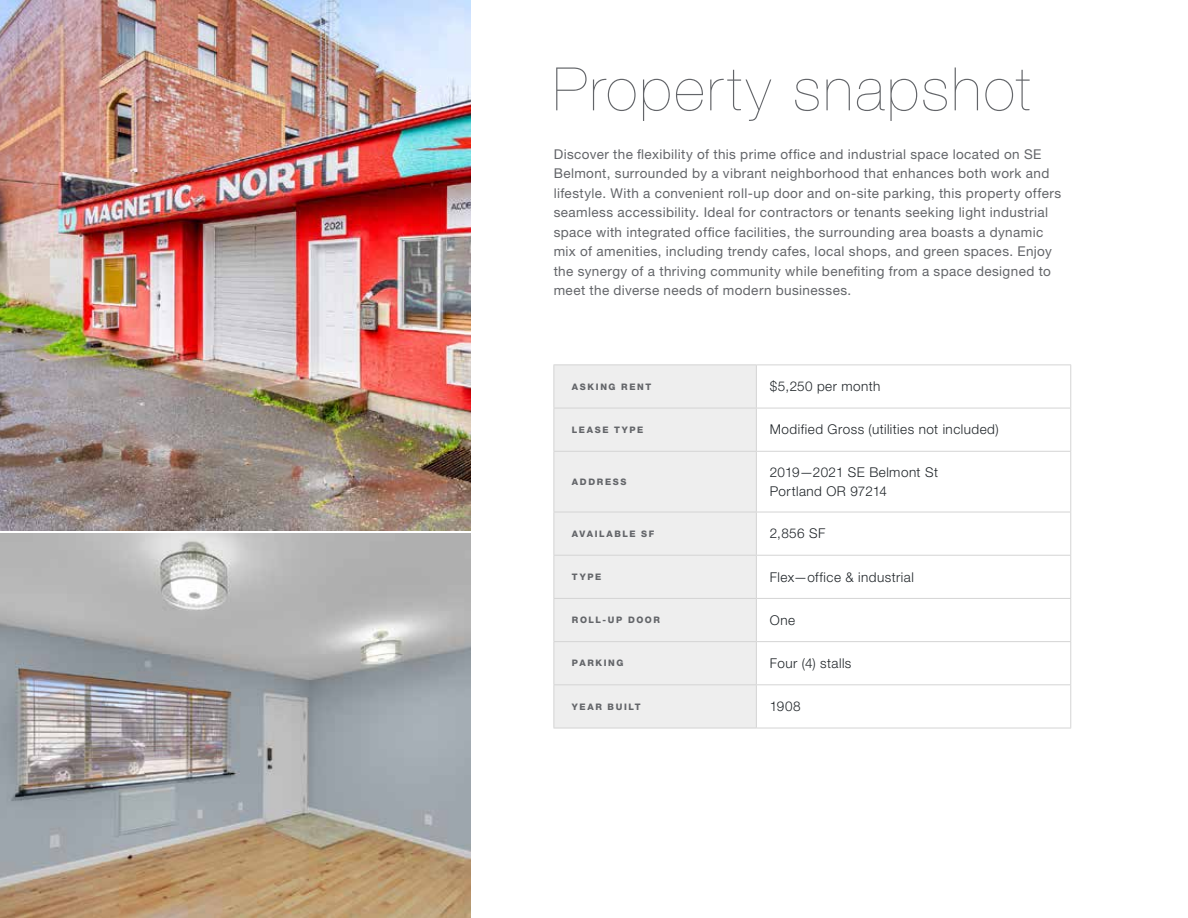
<style>
.page{position:relative;width:1188px;height:918px;background:#fff}
.page>*{position:absolute;margin:0;border:0;box-sizing:border-box;transform-origin:0 0}
.t1{font:200 60px "Helvetica Neue LT Std";letter-spacing:.04em;color:#636569}
.t2{font:13.5px/19.5px "Helvetica Neue LT Std";letter-spacing:.03em;color:#636569}
.t3{font:300 13.5px/19.5px "Helvetica Neue LT Std";letter-spacing:.035em;color:#202529}
.t4{font:800 9px "Helvetica Neue LT Std";letter-spacing:.18em;color:#636569}
</style>
<div class="page">
<img style="left:0;top:533px;width:471px;height:385px">
<img style="left:0;top:0;width:471px;height:530px">
<div style="left:555px;top:365px;width:201px;height:363px;background:#eee"></div>
<hr style="left:554px;top:364px;width:202px;height:1px;background:#d4d4d4">
<hr style="left:554px;top:365px;width:1px;height:43px;background:#d4d4d4">
<hr style="left:756px;top:364px;width:315px;height:1px;background:#d4d4d4">
<hr style="left:756px;top:365px;width:1px;height:43px;background:#d4d4d4">
<hr style="left:1070px;top:365px;width:1px;height:43px;background:#d4d4d4">
<hr style="left:554px;top:408px;width:202px;height:1px;background:#d4d4d4">
<hr style="left:554px;top:408px;width:1px;height:43px;background:#d4d4d4">
<hr style="left:756px;top:408px;width:315px;height:1px;background:#d4d4d4">
<hr style="left:756px;top:408px;width:1px;height:43px;background:#d4d4d4">
<hr style="left:1070px;top:408px;width:1px;height:43px;background:#d4d4d4">
<hr style="left:554px;top:451px;width:202px;height:1px;background:#d4d4d4">
<hr style="left:554px;top:452px;width:1px;height:60px;background:#d4d4d4">
<hr style="left:756px;top:451px;width:315px;height:1px;background:#d4d4d4">
<hr style="left:756px;top:452px;width:1px;height:60px;background:#d4d4d4">
<hr style="left:1070px;top:452px;width:1px;height:60px;background:#d4d4d4">
<hr style="left:554px;top:512px;width:202px;height:1px;background:#d4d4d4">
<hr style="left:554px;top:512px;width:1px;height:43px;background:#d4d4d4">
<hr style="left:756px;top:512px;width:315px;height:1px;background:#d4d4d4">
<hr style="left:756px;top:512px;width:1px;height:43px;background:#d4d4d4">
<hr style="left:1070px;top:512px;width:1px;height:43px;background:#d4d4d4">
<hr style="left:554px;top:555px;width:202px;height:1px;background:#d4d4d4">
<hr style="left:554px;top:556px;width:1px;height:42px;background:#d4d4d4">
<hr style="left:756px;top:555px;width:315px;height:1px;background:#d4d4d4">
<hr style="left:756px;top:556px;width:1px;height:42px;background:#d4d4d4">
<hr style="left:1070px;top:556px;width:1px;height:42px;background:#d4d4d4">
<hr style="left:554px;top:598px;width:202px;height:1px;background:#d4d4d4">
<hr style="left:554px;top:599px;width:1px;height:42px;background:#d4d4d4">
<hr style="left:756px;top:598px;width:315px;height:1px;background:#d4d4d4">
<hr style="left:756px;top:599px;width:1px;height:42px;background:#d4d4d4">
<hr style="left:1070px;top:599px;width:1px;height:42px;background:#d4d4d4">
<hr style="left:554px;top:641px;width:202px;height:1px;background:#d4d4d4">
<hr style="left:554px;top:642px;width:1px;height:42px;background:#d4d4d4">
<hr style="left:756px;top:641px;width:315px;height:1px;background:#d4d4d4">
<hr style="left:756px;top:642px;width:1px;height:42px;background:#d4d4d4">
<hr style="left:1070px;top:642px;width:1px;height:42px;background:#d4d4d4">
<hr style="left:554px;top:684px;width:202px;height:1px;background:#d4d4d4">
<hr style="left:554px;top:685px;width:1px;height:43px;background:#d4d4d4">
<hr style="left:756px;top:684px;width:315px;height:1px;background:#d4d4d4">
<hr style="left:756px;top:685px;width:1px;height:43px;background:#d4d4d4">
<hr style="left:1070px;top:685px;width:1px;height:43px;background:#d4d4d4">
<hr style="left:554px;top:728px;width:202px;height:1px;background:#d4d4d4">
<hr style="left:756px;top:728px;width:315px;height:1px;background:#d4d4d4">
<h1 class="t1" style="left:553px;top:54px;width:479px">Property snapshot</h1>
<p class="t2" style="left:554px;top:144px;width:509px">Discover the flexibility of this prime office and industrial space located on SE Belmont, surrounded by a vibrant neighborhood that enhances both work and lifestyle. With a convenient roll-up door and on-site parking, this property offers seamless accessibility. Ideal for contractors or tenants seeking light industrial space with integrated office facilities, the surrounding area boasts a dynamic mix of amenities, including trendy cafes, local shops, and green spaces. Enjoy the synergy of a thriving community while benefiting from a space designed to meet the diverse needs of modern businesses.</p>
<p class="t4" style="left:572px;top:381px;width:81px">ASKING RENT</p>
<p class="t3" style="left:770px;top:376px;width:112px">$5,250 per month</p>
<p class="t4" style="left:572px;top:424px;width:73px">LEASE TYPE</p>
<p class="t3" style="left:770px;top:420px;width:230px">Modified Gross (utilities not included)</p>
<p class="t4" style="left:572px;top:476px;width:56px">ADDRESS</p>
<p class="t3" style="left:770px;top:462px;width:170px">2019—2021 SE Belmont St<br>Portland OR 97214</p>
<p class="t4" style="left:572px;top:528px;width:84px">AVAILABLE SF</p>
<p class="t3" style="left:770px;top:524px;width:57px">2,856 SF</p>
<p class="t4" style="left:572px;top:571px;width:31px">TYPE</p>
<p class="t3" style="left:770px;top:567px;width:146px">Flex—office &amp; industrial</p>
<p class="t4" style="left:572px;top:615px;width:90px">ROLL-UP DOOR</p>
<p class="t3" style="left:770px;top:610px;width:27px">One</p>
<p class="t4" style="left:572px;top:658px;width:53px">PARKING</p>
<p class="t3" style="left:770px;top:653px;width:83px">Four (4) stalls</p>
<p class="t4" style="left:572px;top:701px;width:70px">YEAR BUILT</p>
<p class="t3" style="left:770px;top:696px;width:32px">1908</p>
</div>
